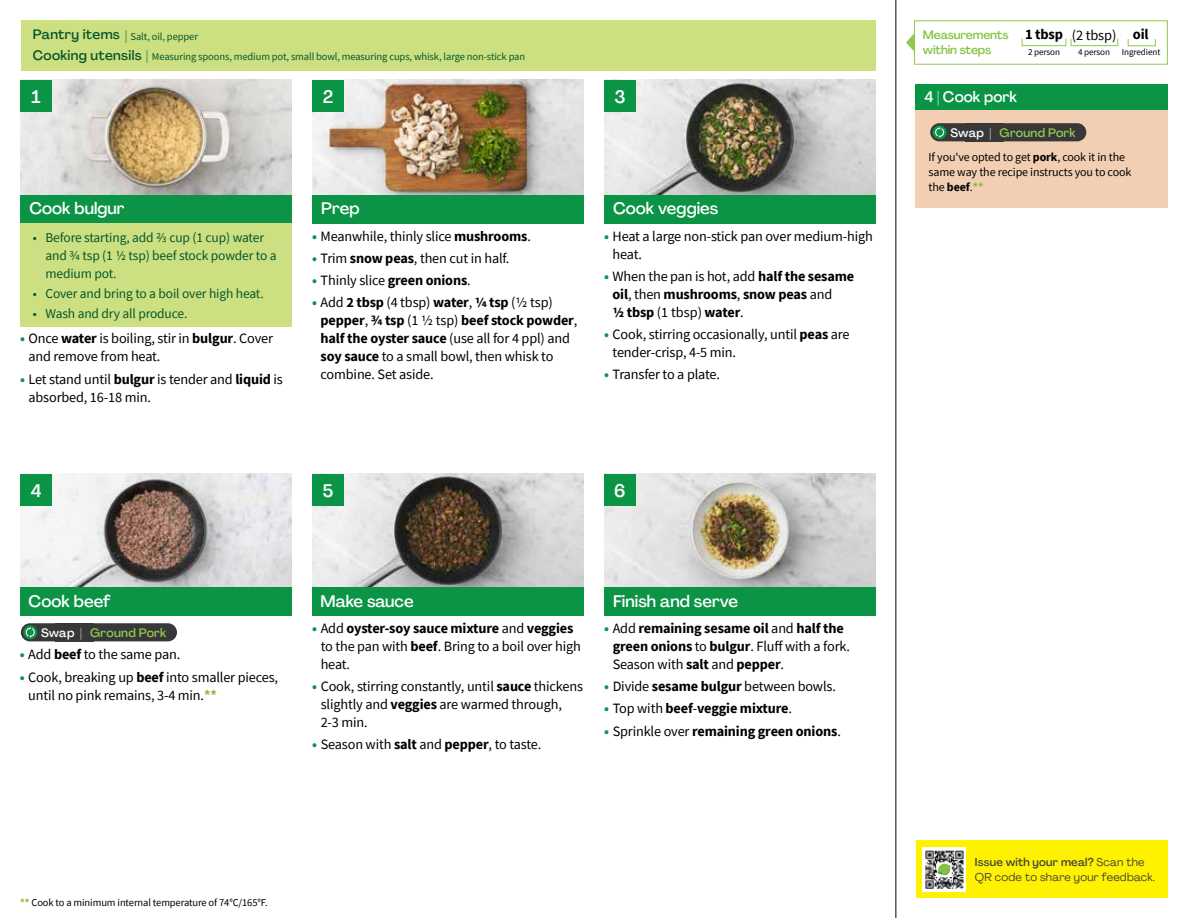
<style>
.page{position:relative;width:1188px;height:918px;background:#fff}
.page>*{position:absolute;margin:0;border:0;box-sizing:border-box;transform-origin:0 0}
.t1{font:500 18px "Agrandir";color:#fff}
.t2{font:500 16.5px "Agrandir";color:#fff}
.t3{font:500 15px "Agrandir";color:#fff}
.t4{font:700 14.4px "Source Sans Pro";letter-spacing:-.01em;color:#000}
.t5{font:14.25px/18px "Source Sans Pro";letter-spacing:-.01em;color:#000}
.t6{font:700 14.25px/18px "Source Sans Pro";letter-spacing:-.01em;color:#000}
.t7{font:13.5px/18px "Source Sans Pro";letter-spacing:-.01em;color:#05562c}
.t8{font:500 13.5px "Agrandir";letter-spacing:.025em;color:#05562c}
.t9{font:500 12.15px "Agrandir";letter-spacing:.02em;color:#91c84e}
.t10{font:12px/15px "Source Sans Pro";letter-spacing:-.01em;color:#000}
.t11{font:500 12px/15.8px "Agrandir";letter-spacing:-.01em;color:#82c341}
.t12{font:11.25px/15px "Agrandir";letter-spacing:.02em;color:#414042}
.t13{font:10.5px "Source Sans Pro";letter-spacing:-.01em;color:#05562c}
.t14{font:10.5px "Source Sans Pro";letter-spacing:-.01em;color:#000}
.t15{font:9.15px "Source Sans Pro";letter-spacing:-.01em;color:#000}
.s1{font-family:"Agrandir";font-weight:500;font-size:13.5px}
.s2{font-weight:700;color:#0b9446}
.s3{font-weight:700}
.s4{color:#0b9446}
.s5{font-weight:400}
.s6{color:#fff}
.s7{font-weight:700;color:#8cba42}
.s8{font-weight:500}
</style>
<div class="page">
<img style="left:20px;top:474px;width:272px;height:113px">
<img style="left:312px;top:474px;width:272px;height:113px">
<img style="left:604px;top:473px;width:272px;height:114px">
<img style="left:20px;top:80px;width:272px;height:115px">
<img style="left:312px;top:80px;width:272px;height:115px">
<img style="left:604px;top:80px;width:272px;height:115px">
<div style="left:312px;top:195px;width:272px;height:29px;background:#0b9446"></div>
<div style="left:20px;top:195px;width:272px;height:29px;background:#0b9446"></div>
<div style="left:20px;top:587px;width:272px;height:29px;background:#0b9446"></div>
<div style="left:312px;top:587px;width:272px;height:29px;background:#0b9446"></div>
<div style="left:604px;top:587px;width:272px;height:29px;background:#0b9446"></div>
<div style="left:604px;top:195px;width:272px;height:29px;background:#0b9446"></div>
<div style="left:21px;top:20px;width:855px;height:51px;background:#cde081"></div>
<div style="left:20px;top:224px;width:272px;height:103px;background:#cde081"></div>
<hr style="left:896px;top:0;width:1px;height:918px;background:#000">
<div style="left:20px;top:474px;width:32px;height:32px;background:#0b9446"></div>
<div style="left:20px;top:80px;width:32px;height:32px;background:#0b9446"></div>
<div style="left:312px;top:474px;width:32px;height:32px;background:#0b9446"></div>
<div style="left:312px;top:80px;width:32px;height:32px;background:#0b9446"></div>
<div style="left:604px;top:474px;width:32px;height:32px;background:#0b9446"></div>
<div style="left:604px;top:80px;width:32px;height:32px;background:#0b9446"></div>
<div style="left:914px;top:20px;width:254px;height:45px;border:1px solid #91c84e"></div>
<div style="left:1022px;top:38px;width:44px;height:8px;border:1px solid #91c84e"></div>
<div style="left:1071px;top:38px;width:47px;height:8px;border:1px solid #91c84e"></div>
<div style="left:1128px;top:38px;width:28px;height:8px;border:1px solid #91c84e"></div>
<svg style="left:906px;top:33px;width:9px;height:19px"></svg>
<div style="left:56px;top:623px;width:38px;height:18px;background:#383839"></div>
<div style="left:21px;top:623px;width:70px;height:18px;background:#383839;border-radius:9px"></div>
<svg style="left:23px;top:625px;width:14px;height:14px"></svg>
<svg style="left:26px;top:627px;width:9px;height:11px"></svg>
<div style="left:82px;top:623px;width:95px;height:18px;background:#383839;border-radius:9px"></div>
<div style="left:916px;top:110px;width:252px;height:98px;background:#f2cfb3"></div>
<div style="left:916px;top:84px;width:252px;height:26px;background:#0b9446"></div>
<div style="left:965px;top:123px;width:38px;height:18px;background:#383839"></div>
<div style="left:930px;top:123px;width:71px;height:18px;background:#383839;border-radius:9px"></div>
<svg style="left:933px;top:125px;width:14px;height:14px"></svg>
<svg style="left:935px;top:127px;width:9px;height:11px"></svg>
<div style="left:991px;top:123px;width:95px;height:18px;background:#383839;border-radius:9px"></div>
<div style="left:916px;top:840px;width:252px;height:58px;background:#fff200"></div>
<img style="left:923px;top:847px;width:43px;height:45px">
<svg style="left:938px;top:864px;width:13px;height:11px"></svg>
<p class="t13" style="left:33px;top:30px;width:167px"><span class="s1">Pantry items |</span> Salt, oil, pepper</p>
<p class="t8" style="left:33px;top:47px;width:110px">Cooking utensils</p>
<p class="t13" style="left:146px;top:50px;width:380px"><span class="s1">|</span> Measuring spoons, medium pot, small bowl, measuring cups, whisk, large non-stick pan</p>
<p class="t1" style="left:32px;top:86px;width:11px">1</p>
<p class="t1" style="left:323px;top:86px;width:12px">2</p>
<p class="t1" style="left:614px;top:85px;width:13px">3</p>
<p class="t2" style="left:29px;top:198px;width:97px">Cook bulgur</p>
<p class="t7" style="left:45px;top:229px;width:233px;text-indent:-13px">• Before starting, add 2/3 cup (1 cup) water and 3/4 tsp (1 1/2 tsp) beef stock powder to a medium pot.</p>
<p class="t7" style="left:33px;top:285px;width:233px">• Cover and bring to a boil over high heat.</p>
<p class="t7" style="left:33px;top:305px;width:156px">• Wash and dry all produce.</p>
<p class="t5" style="left:29px;top:330px;width:246px;text-indent:-9px"><span class="s2">•</span> Once <span class="s3">water</span> is boiling, stir in <span class="s3">bulgur</span>. Cover and remove from heat.</p>
<p class="t5" style="left:29px;top:370px;width:256px;text-indent:-9px"><span class="s2">•</span> Let stand until <span class="s3">bulgur</span> is tender and <span class="s3">liquid</span> is absorbed, 16-18 min.</p>
<p class="t2" style="left:321px;top:198px;width:40px">Prep</p>
<p class="t2" style="left:613px;top:198px;width:107px">Cook veggies</p>
<p class="t5" style="left:312px;top:227px;width:220px"><span class="s2">•</span> Meanwhile, thinly slice <span class="s3">mushrooms</span>.</p>
<p class="t5" style="left:312px;top:249px;width:199px"><span class="s2">•</span> Trim <span class="s3">snow peas</span>, then cut in half.</p>
<p class="t5" style="left:312px;top:271px;width:160px"><span class="s2">•</span> Thinly slice <span class="s3">green onions</span>.</p>
<p class="t5" style="left:321px;top:293px;width:258px;text-indent:-9px"><span class="s2">•</span> Add <span class="s3">2 tbsp</span> (4 tbsp) <span class="s3">water</span>, <span class="s3">1/4 tsp</span> (1/2 tsp) <span class="s3">pepper</span>, <span class="s3">3/4 tsp</span> (1 1/2 tsp) <span class="s3">beef stock powder</span>, <span class="s3">half the oyster sauce</span> (use all for 4 ppl) and <span class="s3">soy sauce</span> to a small bowl, then whisk to combine. Set aside.</p>
<p class="t5" style="left:613px;top:227px;width:262px;text-indent:-9px"><span class="s2">•</span> Heat a large non-stick pan over medium-high heat.</p>
<p class="t6" style="left:613px;top:267px;width:243px;text-indent:-9px"><span class="s4">•</span> <span class="s5">When the pan is hot, add</span> half the sesame oil<span class="s5">, then</span> mushrooms<span class="s5">,</span> snow peas <span class="s5">and<br></span>1/2 tbsp <span class="s5">(1 tbsp)</span> water<span class="s5">.</span></p>
<p class="t5" style="left:613px;top:325px;width:239px;text-indent:-9px"><span class="s2">•</span> Cook, stirring occasionally, until <span class="s3">peas</span> are tender-crisp, 4-5 min.</p>
<p class="t5" style="left:604px;top:366px;width:118px"><span class="s2">•</span> Transfer to a plate.</p>
<p class="t1" style="left:31px;top:479px;width:12px">4</p>
<p class="t1" style="left:323px;top:479px;width:12px">5</p>
<p class="t1" style="left:614px;top:479px;width:13px">6</p>
<p class="t2" style="left:29px;top:591px;width:83px">Cook beef</p>
<p class="t2" style="left:321px;top:591px;width:95px">Make sauce</p>
<p class="t2" style="left:613px;top:591px;width:127px">Finish and serve</p>
<p class="t9" style="left:41px;top:625px;width:127px"><span class="s6">Swap |</span> Ground Pork</p>
<p class="t5" style="left:20px;top:646px;width:162px"><span class="s2">•</span> Add <span class="s3">beef</span> to the same pan.</p>
<p class="t5" style="left:28px;top:668px;width:251px;text-indent:-9px"><span class="s2">•</span> Cook, breaking up <span class="s3">beef</span> into smaller pieces, until no pink remains, 3-4 min.<span class="s7">**</span></p>
<p class="t5" style="left:321px;top:619px;width:262px;text-indent:-9px"><span class="s2">•</span> Add <span class="s3">oyster-soy sauce mixture</span> and <span class="s3">veggies </span>to the pan with <span class="s3">beef</span>. Bring to a boil over high heat.</p>
<p class="t5" style="left:321px;top:677px;width:264px;text-indent:-9px"><span class="s2">•</span> Cook, stirring constantly, until <span class="s3">sauce</span> thickens slightly and <span class="s3">veggies</span> are warmed through,<br>2-3 min.</p>
<p class="t5" style="left:312px;top:736px;width:231px"><span class="s2">•</span> Season with <span class="s3">salt</span> and <span class="s3">pepper</span>, to taste.</p>
<p class="t6" style="left:613px;top:619px;width:239px;text-indent:-9px"><span class="s4">•</span> <span class="s5">Add</span> remaining sesame oil <span class="s5">and</span> half the green onions <span class="s5">to</span> bulgur<span class="s5">. Fluff with a fork.<br>Season with</span> salt <span class="s5">and</span> pepper<span class="s5">.</span></p>
<p class="t5" style="left:604px;top:677px;width:233px"><span class="s2">•</span> Divide <span class="s3">sesame bulgur</span> between bowls.</p>
<p class="t6" style="left:604px;top:699px;width:189px"><span class="s4">•</span> <span class="s5">Top with</span> beef<span class="s5">-</span>veggie mixture<span class="s5">.</span></p>
<p class="t6" style="left:604px;top:722px;width:238px"><span class="s4">•</span> <span class="s5">Sprinkle over</span> remaining green onions<span class="s5">.</span></p>
<p class="t14" style="left:20px;top:895px;width:249px"><span class="s7">**</span> Cook to a minimum internal temperature of 74°C/165°F.</p>
<p class="t11" style="left:923px;top:26px;width:87px">Measurements within steps</p>
<p class="t4" style="left:1025px;top:25px;width:125px">1 tbsp <span class="s5">(2 tbsp)</span> oil</p>
<p class="t15" style="left:1028px;top:47px;width:34px">2 person</p>
<p class="t15" style="left:1078px;top:47px;width:34px">4 person</p>
<p class="t15" style="left:1122px;top:47px;width:40px">Ingredient</p>
<p class="t3" style="left:924px;top:88px;width:94px">4 | Cook pork</p>
<p class="t9" style="left:950px;top:125px;width:127px"><span class="s6">Swap |</span> Ground Pork</p>
<p class="t10" style="left:929px;top:150px;width:204px">If you've opted to get <span class="s3">pork</span>, cook it in the same way the recipe instructs you to cook the <span class="s3">beef</span>.<span class="s7">**</span></p>
<p class="t12" style="left:975px;top:855px;width:182px"><span class="s8">Issue with your meal?</span> Scan the<br>QR code to share your feedback.</p>
</div>
